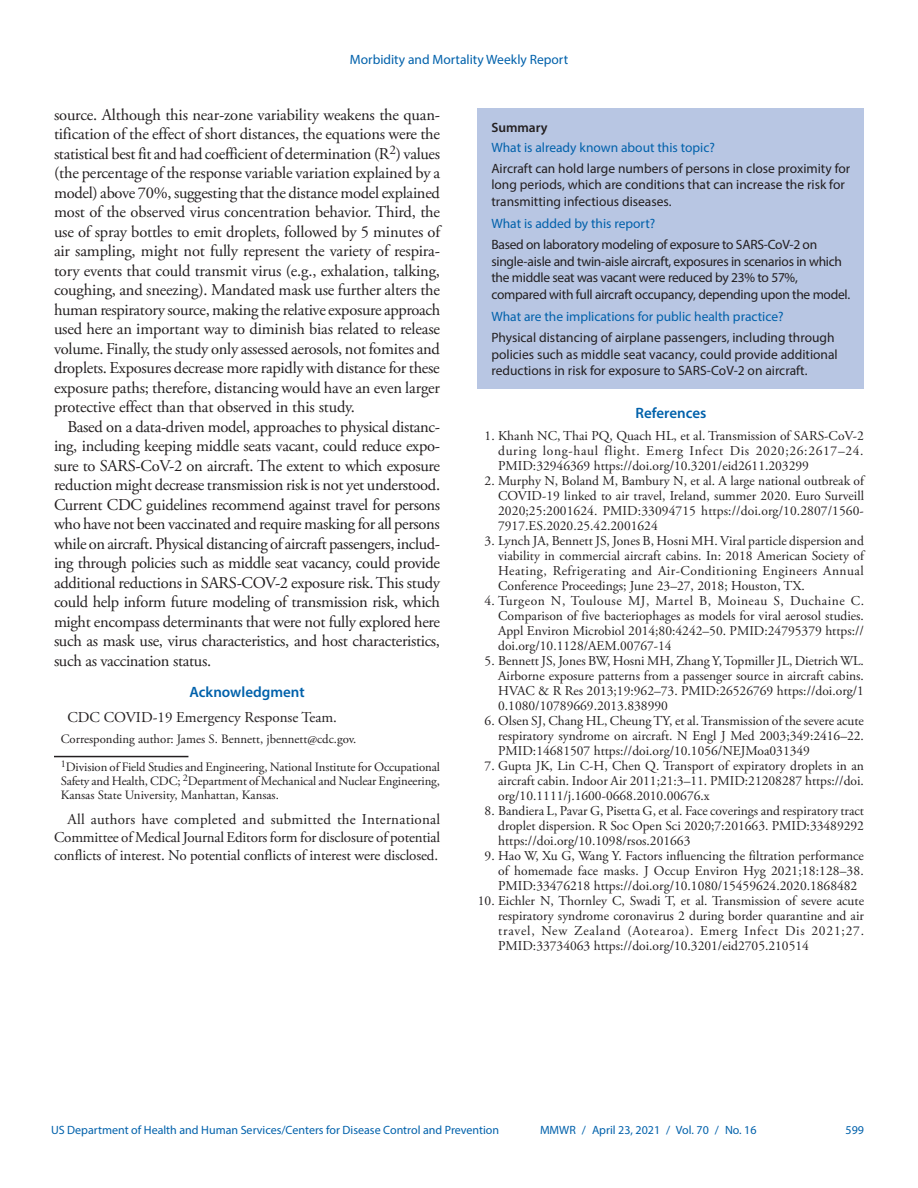
<style>
.page{position:relative;width:918px;height:1188px;background:#fff}
.page>*{position:absolute;margin:0;border:0;box-sizing:border-box;transform-origin:0 0}
.Paragraph{font:16.5px/19.5px "Adobe Garamond Pro";letter-spacing:-.02em;color:#231f20;text-align:justify}
.Conflict_of_Interest{font:15px/18px "Adobe Garamond Pro";letter-spacing:-.01em;color:#231f20;text-align:justify}
.Acknowledgment{font:15px "Adobe Garamond Pro";color:#231f20}
.Acknowledgment_Head{font:600 15px "Myriad Pro";color:#0161ab}
.Ref_Title{font:600 15px "Myriad Pro";color:#0161ab}
.Reference_10{font:13.5px/15px "Adobe Garamond Pro";color:#231f20;text-align:justify}
.Summary_Box_Text{font:13.5px/16.5px "Myriad Pro";color:#231f20}
.Summary_Box_Text-2{font:13.5px/16.5px "Myriad Pro";letter-spacing:-.02em;color:#231f20}
.Summary_Box_Heading{font:13.5px "Myriad Pro";color:#0161ab}
.Summary_Box_Ttile{font:600 13.5px "Myriad Pro";color:#231f20}
.Author_Affiliations{font:12.75px/14.2px "Adobe Garamond Pro";color:#231f20;text-align:justify}
.Corresponding_Author{font:12.75px "Adobe Garamond Pro";color:#231f20}
.t1{font:12px "Myriad Pro";color:#0161ab}
</style>
<div class="page">
<hr style="left:54px;top:756px;width:134px;height:1px;background:#231f20">
<div style="left:478px;top:108px;width:386px;height:281px;background:#b8c6e3"></div>
<p class="Summary_Box_Heading" style="left:350px;top:51px;width:220px">Morbidity and Mortality Weekly Report</p>
<p class="Paragraph" style="left:54px;top:106px;width:388px">source. Although this near-zone variability weakens the quan&shy;tification of the effect of short distances, the equations were the statistical best fit and had coefficient of determination (R<sup>2</sup>) values (the percentage of the response variable variation explained by a model) above 70%, suggesting that the distance model explained most of the observed virus concentration behavior. Third, the use of spray bottles to emit droplets, followed by 5 minutes of air sampling, might not fully represent the variety of respira&shy;tory events that could transmit virus (e.g., exhalation, talking, coughing, and sneezing). Mandated mask use further alters the human respiratory source, making the relative exposure approach used here an important way to diminish bias related to release volume. Finally, the study only assessed aerosols, not fomites and droplets. Exposures decrease more rapidly with distance for these exposure paths; therefore, distancing would have an even larger protective effect than that observed in this study.</p>
<p class="Paragraph" style="left:54px;top:418px;width:388px;text-indent:14px">Based on a data-driven model, approaches to physical distanc&shy;ing, including keeping middle seats vacant, could reduce expo&shy;sure to SARS-CoV-2 on aircraft. The extent to which exposure reduction might decrease transmission risk is not yet understood.<br>Current CDC guidelines recommend against travel for persons who have not been vaccinated and require masking for all persons while on aircraft. Physical distancing of aircraft passengers, includ&shy;ing through policies such as middle seat vacancy, could provide additional reductions in SARS-COV-2 exposure risk. This study could help inform future modeling of transmission risk, which might encompass determinants that were not fully explored here such as mask use, virus characteristics, and host characteristics, such as vaccination status.</p>
<h1 class="Acknowledgment_Head" style="left:189px;top:683px;width:117px">Acknowledgment</h1>
<p class="Acknowledgment" style="left:68px;top:708px;width:271px">CDC COVID-19 Emergency Response Team.</p>
<p class="Corresponding_Author" style="left:61px;top:732px;width:297px">Corresponding author: James S. Bennett, jbennett@cdc.gov.</p>
<p class="Author_Affiliations" style="left:61px;top:760px;width:381px"><sup>1</sup>Division of Field Studies and Engineering, National Institute for Occupational Safety and Health, CDC; <sup>2</sup>Department of Mechanical and Nuclear Engineering, Kansas State University, Manhattan, Kansas.</p>
<p class="Conflict_of_Interest" style="left:54px;top:811px;width:388px;text-indent:14px">All authors have completed and submitted the International Committee of Medical Journal Editors form for disclosure of potential conflicts of interest. No potential conflicts of interest were disclosed.</p>
<h1 class="Summary_Box_Ttile" style="left:491px;top:119px;width:58px">Summary</h1>
<h1 class="Summary_Box_Heading" style="left:491px;top:139px;width:225px">What is already known about this topic?</h1>
<p class="Summary_Box_Text" style="left:491px;top:160px;width:360px">Aircraft can hold large numbers of persons in close proximity for long periods, which are conditions that can increase the risk for transmitting infectious diseases.</p>
<h1 class="Summary_Box_Heading" style="left:491px;top:216px;width:165px">What is added by this report?</h1>
<p class="Summary_Box_Text-2" style="left:491px;top:236px;width:360px">Based on laboratory modeling of exposure to SARS-CoV-2 on single-aisle and twin-aisle aircraft, exposures in scenarios in which the middle seat was vacant were reduced by 23% to 57%, compared with full aircraft occupancy, depending upon the model.</p>
<h1 class="Summary_Box_Heading" style="left:491px;top:309px;width:294px">What are the implications for public health practice?</h1>
<p class="Summary_Box_Text" style="left:491px;top:329px;width:348px">Physical distancing of airplane passengers, including through policies such as middle seat vacancy, could provide additional reductions in risk for exposure to SARS-CoV-2 on aircraft.</p>
<h1 class="Ref_Title" style="left:636px;top:404px;width:72px">References</h1>
<p class="Reference_10" style="left:498px;top:429px;width:367px;text-indent:-14px">1. Khanh NC, Thai PQ, Quach HL, et al. Transmission of SARS-CoV-2 during long-haul flight. Emerg Infect Dis 2020;26:2617–24.<br>PMID:32946369 https://doi.org/10.3201/eid2611.203299</p>
<p class="Reference_10" style="left:498px;top:474px;width:367px;text-indent:-14px">2. Murphy N, Boland M, Bambury N, et al. A large national outbreak of COVID-19 linked to air travel, Ireland, summer 2020. Euro Surveill 2020;25:2001624. PMID:33094715 https://doi.org/10.2807/1560- 7917.ES.2020.25.42.2001624</p>
<p class="Reference_10" style="left:498px;top:534px;width:367px;text-indent:-14px">3. Lynch JA, Bennett JS, Jones B, Hosni MH. Viral particle dispersion and viability in commercial aircraft cabins. In: 2018 American Society of Heating, Refrigerating and Air-Conditioning Engineers Annual Conference Proceedings; June 23–27, 2018; Houston, TX.</p>
<p class="Reference_10" style="left:498px;top:594px;width:368px;text-indent:-14px">4. Turgeon N, Toulouse MJ, Martel B, Moineau S, Duchaine C.<br>Comparison of five bacteriophages as models for viral aerosol studies.<br>Appl Environ Microbiol 2014;80:4242–50. PMID:24795379 https:// doi.org/10.1128/AEM.00767-14</p>
<p class="Reference_10" style="left:498px;top:654px;width:367px;text-indent:-14px">5. Bennett JS, Jones BW, Hosni MH, Zhang Y, Topmiller JL, Dietrich WL.<br>Airborne exposure patterns from a passenger source in aircraft cabins.<br>HVAC &amp; R Res 2013;19:962–73. PMID:26526769 https://doi.org/1<br>0.1080/10789669.2013.838990</p>
<p class="Reference_10" style="left:498px;top:714px;width:367px;text-indent:-14px">6. Olsen SJ, Chang HL, Cheung TY, et al. Transmission of the severe acute respiratory syndrome on aircraft. N Engl J Med 2003;349:2416–22.<br>PMID:14681507 https://doi.org/10.1056/NEJMoa031349</p>
<p class="Reference_10" style="left:498px;top:759px;width:367px;text-indent:-14px">7. Gupta JK, Lin C-H, Chen Q. Transport of expiratory droplets in an aircraft cabin. Indoor Air 2011;21:3–11. PMID:21208287 https://doi. org/10.1111/j.1600-0668.2010.00676.x</p>
<p class="Reference_10" style="left:498px;top:804px;width:367px;text-indent:-14px">8. Bandiera L, Pavar G, Pisetta G, et al. Face coverings and respiratory tract droplet dispersion. R Soc Open Sci 2020;7:201663. PMID:33489292 https://doi.org/10.1098/rsos.201663</p>
<p class="Reference_10" style="left:498px;top:849px;width:367px;text-indent:-14px">9. Hao W, Xu G, Wang Y. Factors influencing the filtration performance of homemade face masks. J Occup Environ Hyg 2021;18:128–38.<br>PMID:33476218 https://doi.org/10.1080/15459624.2020.1868482</p>
<p class="Reference_10" style="left:498px;top:894px;width:368px;text-indent:-20px">10. Eichler N, Thornley C, Swadi T, et al. Transmission of severe acute respiratory syndrome coronavirus 2 during border quarantine and air travel, New Zealand (Aotearoa). Emerg Infect Dis 2021;27.<br>PMID:33734063 https://doi.org/10.3201/eid2705.210514</p>
<p class="t1" style="left:51px;top:1123px;width:450px">US Department of Health and Human Services/Centers for Disease Control and Prevention</p>
<p class="t1" style="left:540px;top:1123px;width:218px">MMWR / April 23, 2021 / Vol. 70 / No. 16</p>
<p class="t1" style="left:846px;top:1123px;width:20px">599</p>
</div>
